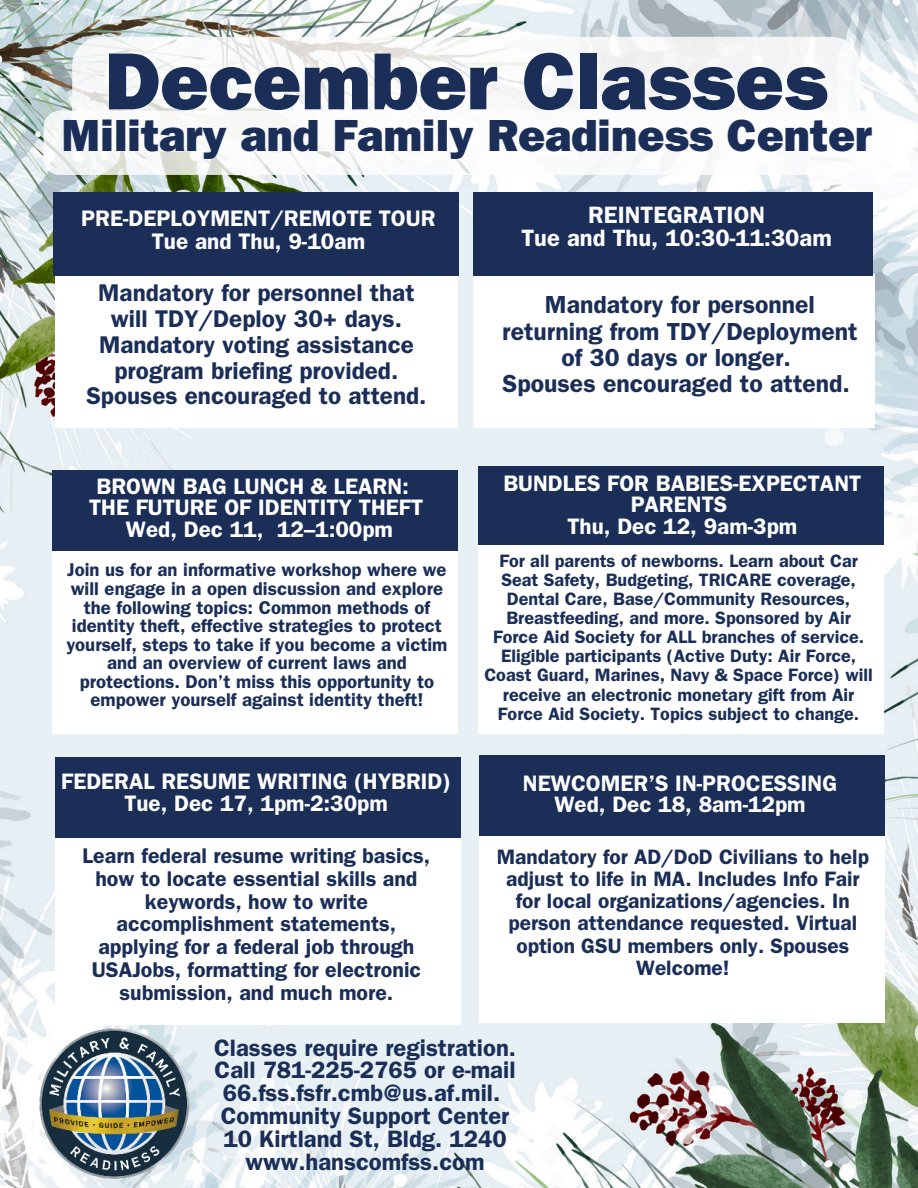
<style>
.page{position:relative;width:918px;height:1188px;background:#fff}
.page>*{position:absolute;margin:0;border:0;box-sizing:border-box;transform-origin:0 0}
.t1{font:81.3px "ITC Franklin Gothic Std Hvy";color:#1a2e58}
.t2{font:45.15px "ITC Franklin Gothic Std Hvy";color:#1a2e58}
.t3{font:600 24.75px/26.4px "ITC Franklin Gothic Std";color:#1a2e58;text-align:center}
.t4{font:600 24.3px/25.8px "ITC Franklin Gothic Std";color:#1a2e58;text-align:center}
.t5{font:600 23.85px/23px "ITC Franklin Gothic Std";color:#1a2e58;text-align:center}
.t6{font:600 23.7px/23.7px "ITC Franklin Gothic Std";color:#fefdfd;text-align:center}
.t7{font:600 22.5px/21.3px "ITC Franklin Gothic Std";color:#fefdfd;text-align:center}
.t8{font:600 22.5px/21.3px "ITC Franklin Gothic Std";color:#fff;text-align:center}
.t9{font:600 21.45px/22.6px "ITC Franklin Gothic Std";color:#1a2e58;text-align:center}
.t10{font:600 21px/22.2px "ITC Franklin Gothic Std";color:#1a2e58;text-align:center}
.t11{font:600 18.6px/18.6px "ITC Franklin Gothic Std";color:#1a2e58;text-align:center}
.t12{font:600 18px/19.2px "ITC Franklin Gothic Std";color:#1a2e58;text-align:center}
</style>
<div class="page">
<img style="left:0;top:0;width:918px;height:1188px">
<div style="left:54px;top:193px;width:405px;height:83px;background:#1a2e58"></div>
<img style="left:34px;top:1023px;width:161px;height:160px">
<div style="left:473px;top:274px;width:402px;height:153px;background:#fff"></div>
<div style="left:473px;top:193px;width:400px;height:83px;background:#1a2e58"></div>
<div style="left:55px;top:276px;width:403px;height:151px;background:#fff"></div>
<div style="left:479px;top:756px;width:405px;height:83px;background:#1a2e58"></div>
<div style="left:479px;top:836px;width:405px;height:187px;background:#fff"></div>
<div style="left:72px;top:37px;width:788px;height:114px;background:#fefdfd;border-radius:29px"></div>
<svg style="left:44px;top:111px;width:846px;height:64px"></svg>
<div style="left:478px;top:466px;width:406px;height:86px;background:#1a2e58"></div>
<div style="left:478px;top:545px;width:406px;height:188px;background:#fff"></div>
<div style="left:52px;top:471px;width:405px;height:83px;background:#1a2e58"></div>
<div style="left:52px;top:551px;width:405px;height:182px;background:#fff"></div>
<div style="left:55px;top:757px;width:406px;height:83px;background:#1a2e58"></div>
<div style="left:55px;top:838px;width:406px;height:186px;background:#fff"></div>
<h1 class="t1" style="left:105px;top:34px;width:725px">December Classes</h1>
<h2 class="t2" style="left:62px;top:109px;width:812px">Military and Family Readiness Center</h2>
<p class="t7" style="left:81px;top:208px;width:356px;line-height:22.5px">PRE-DEPLOYMENT/REMOTE TOUR<br>Tue and Thu, 9-10am</p>
<h3 class="t4" style="left:86px;top:280px;width:342px">Mandatory for personnel that will TDY/Deploy 30+ days.<br>Mandatory voting assistance program briefing provided.<br>Spouses encouraged to attend.</h3>
<p class="t8" style="left:89px;top:475px;width:336px">BROWN BAG LUNCH &amp; LEARN:<br>THE FUTURE OF IDENTITY THEFT<br>Wed, Dec 11, 12–1:00pm</p>
<p class="t11" style="left:66px;top:561px;width:383px">Join us for an informative workshop where we will engage in a open discussion and explore the following topics: Common methods of identity theft, effective strategies to protect yourself, steps to take if you become a victim and an overview of current laws and protections. Don’t miss this opportunity to empower yourself against identity theft!</p>
<p class="t7" style="left:61px;top:771px;width:391px">FEDERAL RESUME WRITING (HYBRID)<br>Tue, Dec 17, 1pm-2:30pm</p>
<p class="t9" style="left:83px;top:845px;width:349px">Learn federal resume writing basics, how to locate essential skills and keywords, how to write accomplishment statements, applying for a federal job through<br>USAJobs, formatting for electronic submission, and much more.</p>
<h3 class="t6" style="left:521px;top:203px;width:312px">REINTEGRATION<br>Tue and Thu, 10:30-11:30am</h3>
<h3 class="t3" style="left:502px;top:292px;width:357px">Mandatory for personnel returning from TDY/Deployment of 30 days or longer.<br>Spouses encouraged to attend.</h3>
<p class="t8" style="left:503px;top:473px;width:359px">BUNDLES FOR BABIES-EXPECTANT<br>PARENTS<br>Thu, Dec 12, 9am-3pm</p>
<p class="t12" style="left:484px;top:551px;width:390px">For all parents of newborns. Learn about Car Seat Safety, Budgeting, TRICARE coverage, Dental Care, Base/Community Resources, Breastfeeding, and more. Sponsored by Air Force Aid Society for ALL branches of service.<br>Eligible participants (Active Duty: Air Force, Coast Guard, Marines, Navy &amp; Space Force) will receive an electronic monetary gift from Air Force Aid Society. Topics subject to change.</p>
<p class="t7" style="left:523px;top:773px;width:316px">NEWCOMER’S IN-PROCESSING<br>Wed, Dec 18, 8am-12pm</p>
<p class="t10" style="left:497px;top:845px;width:374px">Mandatory for AD/DoD Civilians to help adjust to life in MA. Includes Info Fair for local organizations/agencies. In person attendance requested. Virtual option GSU members only. Spouses Welcome!</p>
<h3 class="t5" style="left:214px;top:1036px;width:303px">Classes require registration.<br>Call 781-225-2765 or e-mail<br>66.fss.fsfr.cmb@us.af.mil.<br>Community Support Center<br>10 Kirtland St, Bldg. 1240 www.hanscomfss.com</h3>
</div>
